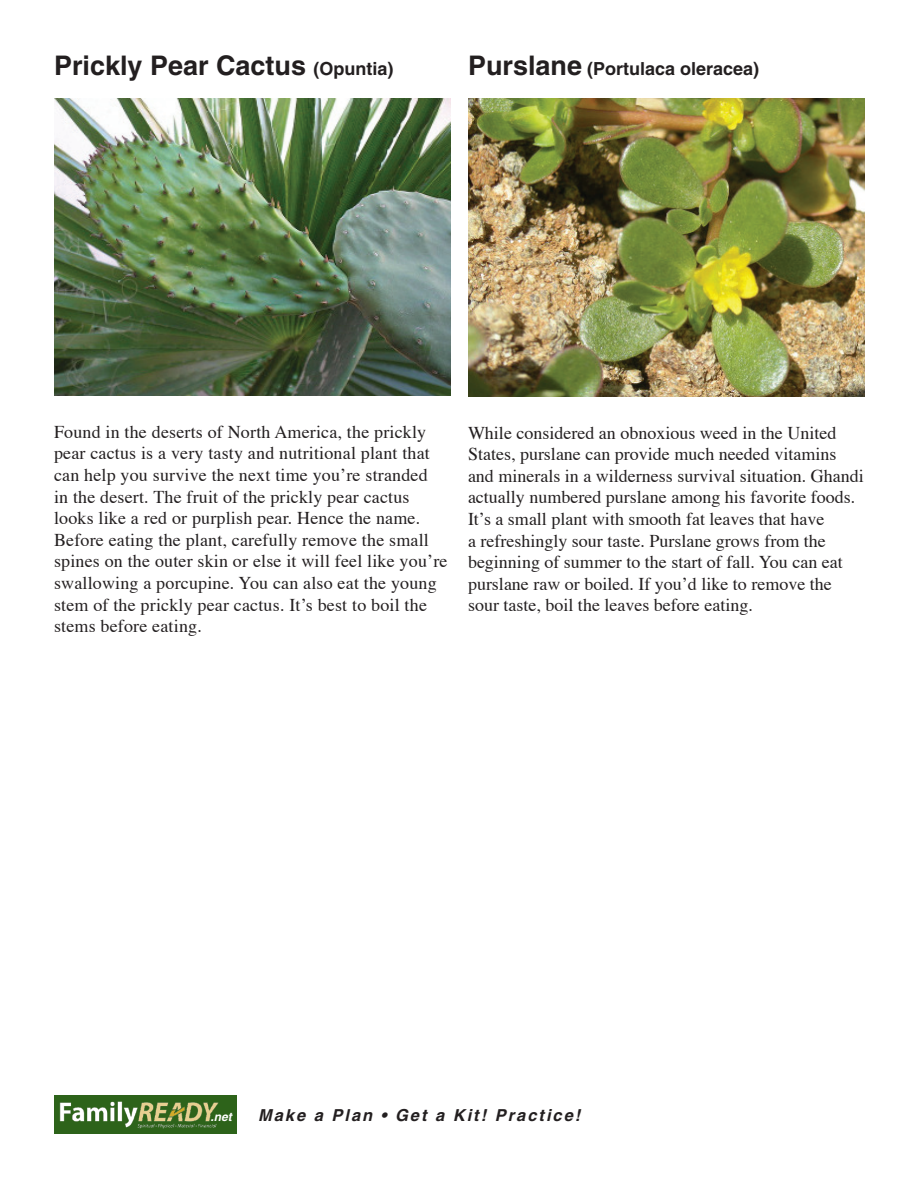
<style>
.page{position:relative;width:918px;height:1188px;background:#fff}
.page>*{position:absolute;margin:0;border:0;box-sizing:border-box;transform-origin:0 0}
.t1{font:700 27px "Helvetica";color:#231f20}
.t2{font:18px/21.6px "Times";letter-spacing:.01em;color:#231f20}
.t3{font:700 18px "Helvetica";color:#231f20}
.t4{font:italic 700 16.5px "Helvetica";letter-spacing:.12em;color:#231f20}
.t5{font:italic 700 12px "Helvetica";color:#fff}
.s1{font-size:18px}
.s2{font-size:27px}
</style>
<div class="page">
<div style="left:54px;top:1095px;width:182px;height:39px;background:#2d631a"></div>
<img style="left:59px;top:1101px;width:160px;height:28px">
<img style="left:54px;top:99px;width:396px;height:297px">
<img style="left:468px;top:99px;width:396px;height:298px">
<h1 class="t1" style="left:54px;top:49px;width:341px">Prickly Pear Cactus <span class="s1">(Opuntia)</span></h1>
<p class="t3" style="left:468px;top:58px;width:293px"><span class="s2">Purslane</span> (Portulaca oleracea)</p>
<p class="t2" style="left:54px;top:419px;width:395px">Found in the deserts of North America, the prickly pear cactus is a very tasty and nutritional plant that can help you survive the next time you’re stranded<br>in the desert. The fruit of the prickly pear cactus looks like a red or purplish pear. Hence the name.<br>Before eating the plant, carefully remove the small spines on the outer skin or else it will feel like you’re swallowing a porcupine. You can also eat the young stem of the prickly pear cactus. It’s best to boil the stems before eating.</p>
<p class="t2" style="left:468px;top:420px;width:397px">While considered an obnoxious weed in the United States, purslane can provide much needed vitamins and minerals in a wilderness survival situation. Ghandi actually numbered purslane among his favorite foods.<br>It’s a small plant with smooth fat leaves that have<br>a refreshingly sour taste. Purslane grows from the beginning of summer to the start of fall. You can eat purslane raw or boiled. If you’d like to remove the sour taste, boil the leaves before eating.</p>
<p class="t5" style="left:210px;top:1110px;width:23px">.net</p>
<p class="t4" style="left:258px;top:1105px;width:324px">Make a Plan • Get a Kit! Practice!</p>
</div>
